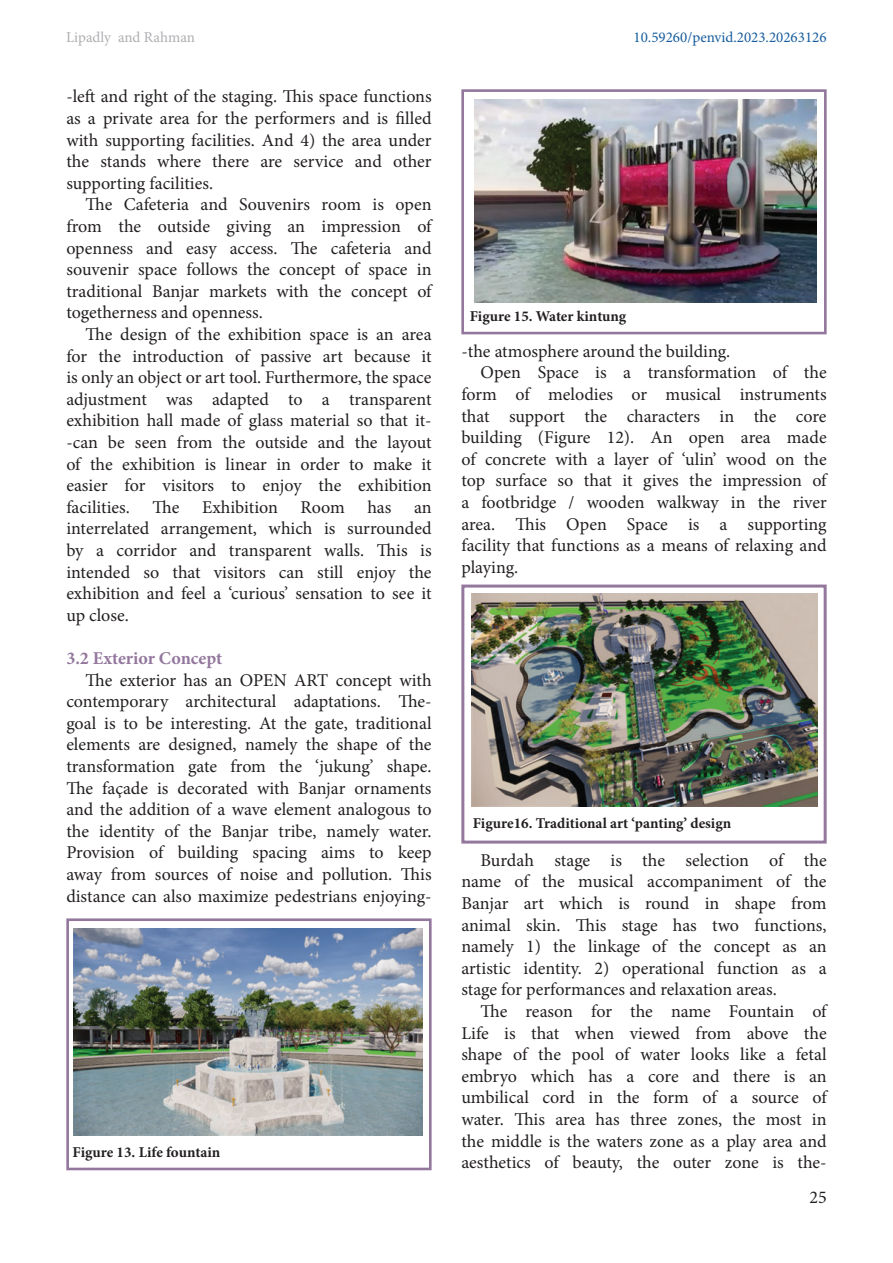
<style>
.page{position:relative;width:893px;height:1263px;background:#fff}
.page>*{position:absolute;margin:0;border:0;box-sizing:border-box;transform-origin:0 0}
.Paragraph{font:18px/21.6px "Minion Pro";color:#231f20;text-align:justify}
.Bab{font:700 18px "Minion Pro";color:#93779d}
.Keterangan{font:700 15px "Minion Pro";color:#231f20}
.t1{font:15px "Minion Pro";color:#175d9e}
.t2{font:15px "Minion Pro";color:#aeafb3}
</style>
<div class="page">
<img style="left:74px;top:928px;width:348px;height:207px">
<div style="left:66px;top:918px;width:366px;height:252px;border:3px solid #93779d"></div>
<img style="left:474px;top:99px;width:342px;height:204px">
<div style="left:461px;top:89px;width:366px;height:245px;border:3px solid #93779d"></div>
<img style="left:471px;top:594px;width:346px;height:212px">
<div style="left:461px;top:584px;width:366px;height:259px;border:3px solid #93779d"></div>
<p class="t2" style="left:66px;top:28px;width:130px">Lipadly and Rahman</p>
<p class="t1" style="left:633px;top:28px;width:195px">10.59260/penvid.2023.20263126</p>
<p class="Paragraph" style="left:66px;top:86px;width:367px">-left and right of the staging. This space functions as a private area for the performers and is filled with supporting facilities. And 4) the area under the stands where there are service and other supporting facilities.</p>
<p class="Paragraph" style="left:66px;top:194px;width:367px;text-indent:19px">The Cafeteria and Souvenirs room is open from the outside giving an impression of openness and easy access. The cafeteria and souvenir space follows the concept of space in traditional Banjar markets with the concept of togetherness and openness.</p>
<p class="Paragraph" style="left:66px;top:324px;width:367px;text-indent:19px">The design of the exhibition space is an area for the introduction of passive art because it is only an object or art tool. Furthermore, the space adjustment was adapted to a transparent exhibition hall made of glass material so that it--can be seen from the outside and the layout of the exhibition is linear in order to make it easier for visitors to enjoy the exhibition facilities.</p>
<p class="Paragraph" style="left:153px;top:496px;width:28px">The</p>
<p class="Paragraph" style="left:202px;top:496px;width:77px">Exhibition</p>
<p class="Paragraph" style="left:301px;top:496px;width:46px">Room</p>
<p class="Paragraph" style="left:367px;top:496px;width:26px">has</p>
<p class="Paragraph" style="left:66px;top:496px;width:367px;text-indent:348px">an interrelated arrangement, which is surrounded by a corridor and transparent walls. This is intended so that visitors can still enjoy the exhibition and feel a ‘curious’ sensation to see it up close.</p>
<p class="Bab" style="left:66px;top:646px;width:158px">3.2 Exterior Concept</p>
<p class="Paragraph" style="left:66px;top:669px;width:367px;text-indent:19px">The exterior has an OPEN ART concept with contemporary architectural adaptations. The&shy;goal is to be interesting. At the gate, traditional elements are designed, namely the shape of the transformation gate from the ‘jukung’ shape.<br>The façade is decorated with Banjar ornaments and the addition of a wave element analogous to the identity of the Banjar tribe, namely water.<br>Provision of building spacing aims to keep away from sources of noise and pollution. This distance can also maximize pedestrians enjoying-</p>
<p class="Keterangan" style="left:72px;top:1141px;width:149px">Figure 13. Life fountain</p>
<p class="Keterangan" style="left:470px;top:306px;width:158px">Figure 15. Water kintung</p>
<p class="Paragraph" style="left:461px;top:340px;width:271px">-the atmosphere around the building.</p>
<p class="Paragraph" style="left:461px;top:362px;width:367px;text-indent:19px">Open Space is a transformation of the form of melodies or musical instruments that support the characters in the core building (Figure 12). An open area made of concrete with a layer of ‘ulin’ wood on the top surface so that it gives the impression of a footbridge / wooden walkway in the river area. This Open Space is a supporting facility that functions as a means of relaxing and playing.</p>
<p class="Keterangan" style="left:473px;top:813px;width:260px">Figure16. Traditional art ‘panting’ design</p>
<p class="Paragraph" style="left:461px;top:849px;width:367px;text-indent:19px">Burdah stage is the selection of the name of the musical accompaniment of the Banjar art which is round in shape from animal skin. This stage has two functions, namely 1) the linkage of the concept as an artistic identity. 2) operational function as a stage for performances and relaxation areas.</p>
<p class="Paragraph" style="left:461px;top:1000px;width:367px;text-indent:19px">The reason for the name Fountain of Life is that when viewed from above the shape of the pool of water looks like a fetal embryo which has a core and there is an umbilical cord in the form of a source of water. This area has three zones, the most in the middle is the waters zone as a play area and aesthetics of beauty, the outer zone is the-</p>
<p class="Paragraph" style="left:809px;top:1186px;width:19px">25</p>
</div>
